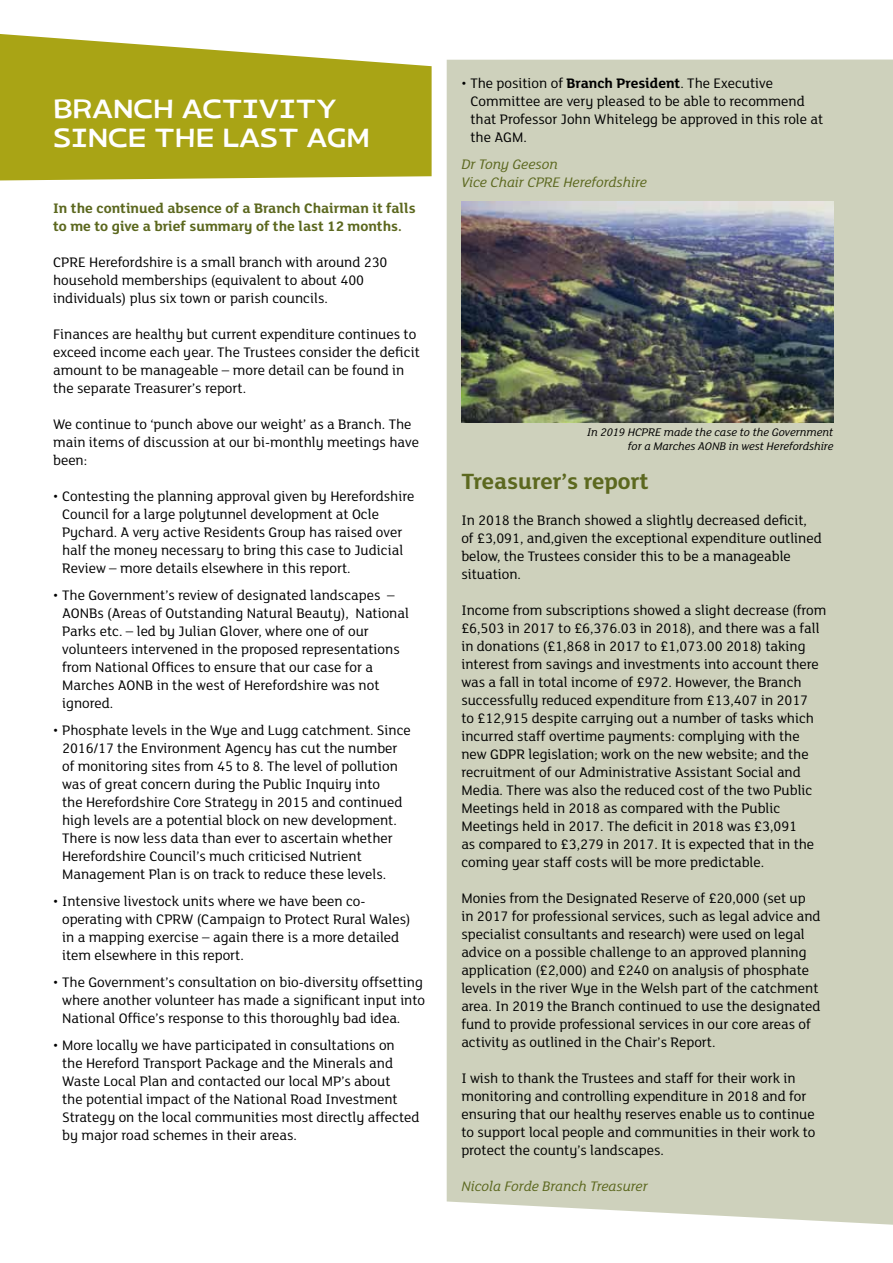
<style>
.page{position:relative;width:893px;height:1263px;background:#fff}
.page>*{position:absolute;margin:0;border:0;box-sizing:border-box;transform-origin:0 0}
.t1{font:25.5px/28.5px "Rustic Open";color:#fff}
.t2{font:700 24px "FS Lola";color:#5c681f}
.t3{font:15px/18px "FS Lola";color:#000}
.t4{font:700 15px/18px "FS Lola";color:#5c681f}
.t5{font:italic 15px/18px "FS Lola";color:#5c681f}
.t6{font:italic 12px/13.5px "FS Lola";color:#000;text-align:right}
.s1{font-weight:700}
</style>
<div class="page">
<div style="left:447px;top:60px;width:446px;height:1165px;background:#ced1bc"></div>
<svg style="left:0;top:34px;width:432px;height:146px;background:#b3af31"></svg>
<img style="left:461px;top:202px;width:372px;height:221px">
<h1 class="t1" style="left:53px;top:96px;width:318px">BRANCH ACTIVITY<br>SINCE THE LAST AGM</h1>
<p class="t4" style="left:53px;top:199px;width:364px">In the continued absence of a Branch Chairman it falls to me to give a brief summary of the last 12 months.</p>
<p class="t3" style="left:53px;top:253px;width:336px">CPRE Herefordshire is a small branch with around 230 household memberships (equivalent to about 400 individuals) plus six town or parish councils.</p>
<p class="t3" style="left:53px;top:325px;width:368px">Finances are healthy but current expenditure continues to exceed income each year. The Trustees consider the deficit amount to be manageable – more detail can be found in the separate Treasurer’s report.</p>
<p class="t3" style="left:53px;top:415px;width:367px">We continue to ‘punch above our weight’ as a Branch. The main items of discussion at our bi-monthly meetings have been:</p>
<p class="t3" style="left:62px;top:487px;width:354px;text-indent:-9px">• Contesting the planning approval given by Herefordshire Council for a large polytunnel development at Ocle Pychard. A very active Residents Group has raised over half the money necessary to bring this case to Judicial Review – more details elsewhere in this report.</p>
<p class="t3" style="left:62px;top:586px;width:348px;text-indent:-9px">• The Government’s review of designated landscapes – AONBs (Areas of Outstanding Natural Beauty), National Parks etc. – led by Julian Glover, where one of our volunteers intervened in the proposed representations from National Offices to ensure that our case for a Marches AONB in the west of Herefordshire was not ignored.</p>
<p class="t3" style="left:62px;top:721px;width:350px;text-indent:-9px">• Phosphate levels in the Wye and Lugg catchment. Since 2016/17 the Environment Agency has cut the number of monitoring sites from 45 to 8. The level of pollution was of great concern during the Public Inquiry into<br>the Herefordshire Core Strategy in 2015 and continued high levels are a potential block on new development.<br>There is now less data than ever to ascertain whether Herefordshire Council’s much criticised Nutrient Management Plan is on track to reduce these levels.</p>
<p class="t3" style="left:62px;top:892px;width:350px;text-indent:-9px">• Intensive livestock units where we have been co&shy;operating with CPRW (Campaign to Protect Rural Wales) in a mapping exercise – again there is a more detailed item elsewhere in this report.</p>
<p class="t3" style="left:62px;top:973px;width:365px;text-indent:-9px">• The Government’s consultation on bio-diversity offsetting where another volunteer has made a significant input into<br>National Office’s response to this thoroughly bad idea.</p>
<p class="t3" style="left:62px;top:1036px;width:359px;text-indent:-9px">• More locally we have participated in consultations on<br>the Hereford Transport Package and the Minerals and Waste Local Plan and contacted our local MP’s about<br>the potential impact of the National Road Investment Strategy on the local communities most directly affected by major road schemes in their areas.</p>
<p class="t3" style="left:470px;top:73px;width:354px;text-indent:-9px">• The position of <span class="s1">Branch President</span>. The Executive Committee are very pleased to be able to recommend that Professor John Whitelegg be approved in this role at the AGM.</p>
<p class="t5" style="left:461px;top:154px;width:187px">Dr Tony Geeson<br>Vice Chair CPRE Herefordshire</p>
<p class="t6" style="left:587px;top:425px;width:248px">In 2019 HCPRE made the case to the Government for a Marches AONB in west Herefordshire</p>
<h2 class="t2" style="left:461px;top:464px;width:189px">Treasurer’s report</h2>
<p class="t3" style="left:461px;top:510px;width:362px">In 2018 the Branch showed a slightly decreased deficit, of £3,091, and,given the exceptional expenditure outlined below, the Trustees consider this to be a manageable situation.</p>
<p class="t3" style="left:461px;top:600px;width:367px">Income from subscriptions showed a slight decrease (from £6,503 in 2017 to £6,376.03 in 2018), and there was a fall in donations (£1,868 in 2017 to £1,073.00 2018) taking interest from savings and investments into account there was a fall in total income of £972. However, the Branch successfully reduced expenditure from £13,407 in 2017<br>to £12,915 despite carrying out a number of tasks which incurred staff overtime payments: complying with the new GDPR legislation; work on the new website; and the recruitment of our Administrative Assistant Social and Media. There was also the reduced cost of the two Public Meetings held in 2018 as compared with the Public Meetings held in 2017. The deficit in 2018 was £3,091<br>as compared to £3,279 in 2017. It is expected that in the coming year staff costs will be more predictable.</p>
<p class="t3" style="left:461px;top:888px;width:361px">Monies from the Designated Reserve of £20,000 (set up in 2017 for professional services, such as legal advice and specialist consultants and research) were used on legal advice on a possible challenge to an approved planning application (£2,000) and £240 on analysis of phosphate levels in the river Wye in the Welsh part of the catchment area. In 2019 the Branch continued to use the designated fund to provide professional services in our core areas of activity as outlined in the Chair’s Report.</p>
<p class="t3" style="left:461px;top:1068px;width:356px">I wish to thank the Trustees and staff for their work in monitoring and controlling expenditure in 2018 and for ensuring that our healthy reserves enable us to continue to support local people and communities in their work to protect the county’s landscapes.</p>
<p class="t5" style="left:461px;top:1176px;width:188px">Nicola Forde Branch Treasurer</p>
</div>
